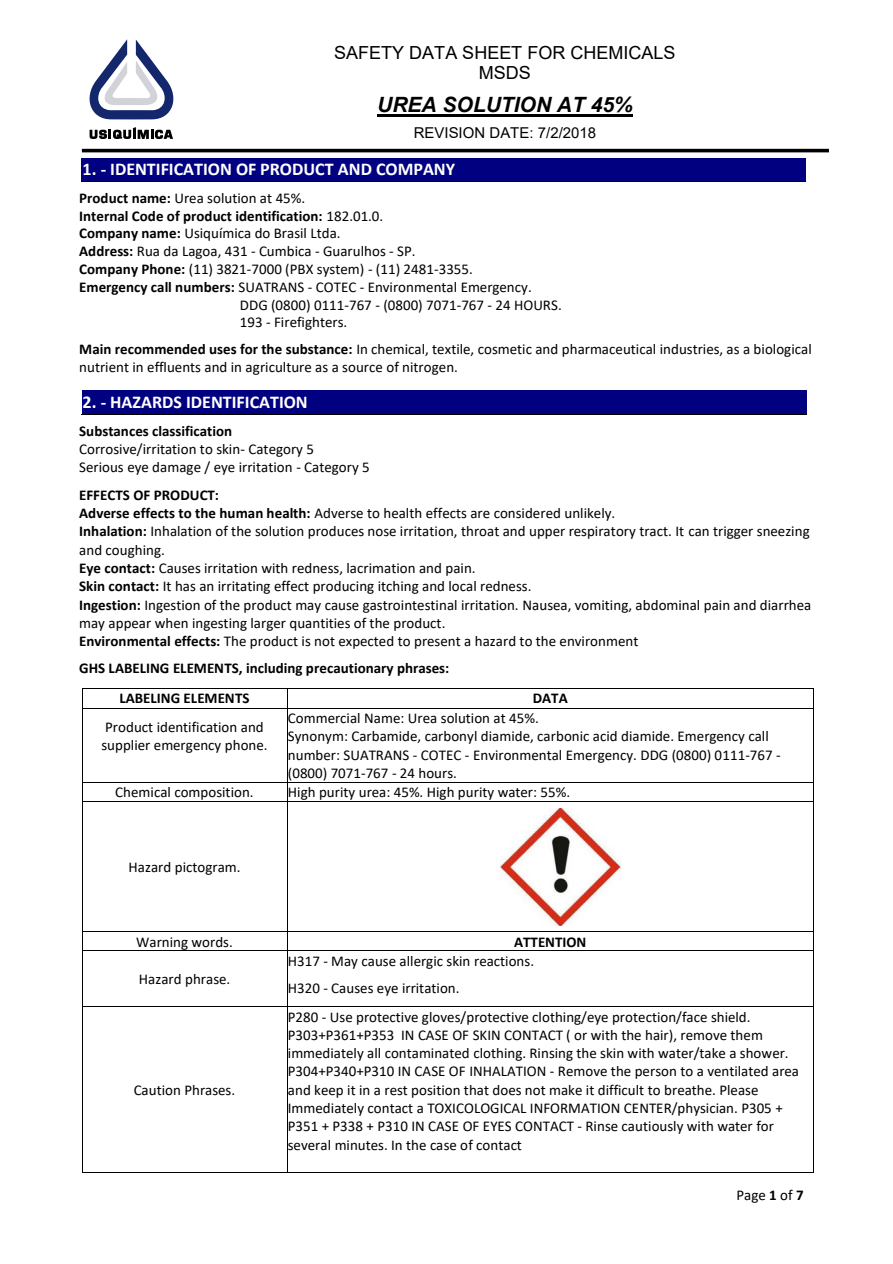
<style>
.page{position:relative;width:893px;height:1264px;background:#fff}
.page>*{position:absolute;margin:0;border:0;box-sizing:border-box;transform-origin:0 0}
.t1{font:italic 700 21px "Arial";color:#000}
.t2{font:700 18px "Calibri";color:#fff}
.t3{font:18px/20.7px "Arial";color:#000;text-align:center}
.t4{font:15px/18.3px "Calibri";color:#000}
.t5{font:700 15px/29.8px "Calibri";color:#000}
.t6{font:15px "Arial";color:#000}
.s1{font-weight:700}
.s2{font-weight:400}
</style>
<div class="page">
<hr style="left:377px;top:114px;width:255px;height:2px;background:#000">
<hr style="left:82px;top:688px;width:205px;height:1px;background:#000">
<hr style="left:287px;top:688px;width:526px;height:1px;background:#000">
<svg style="left:82px;top:689px;width:1px;height:18px"></svg>
<hr style="left:82px;top:707px;width:205px;height:1px;background:#000">
<svg style="left:287px;top:689px;width:1px;height:18px"></svg>
<hr style="left:287px;top:707px;width:526px;height:1px;background:#000">
<svg style="left:813px;top:688px;width:1px;height:20px"></svg>
<hr style="left:82px;top:708px;width:1px;height:73px;background:#000">
<hr style="left:287px;top:708px;width:1px;height:73px;background:#000">
<hr style="left:813px;top:708px;width:1px;height:73px;background:#000">
<hr style="left:82px;top:781px;width:205px;height:1px;background:#000">
<hr style="left:287px;top:781px;width:526px;height:1px;background:#000">
<svg style="left:82px;top:782px;width:1px;height:18px"></svg>
<hr style="left:82px;top:800px;width:205px;height:1px;background:#000">
<svg style="left:287px;top:782px;width:1px;height:18px"></svg>
<hr style="left:287px;top:800px;width:526px;height:1px;background:#000">
<svg style="left:813px;top:781px;width:1px;height:20px"></svg>
<hr style="left:82px;top:801px;width:1px;height:130px;background:#000">
<hr style="left:287px;top:801px;width:1px;height:130px;background:#000">
<hr style="left:813px;top:801px;width:1px;height:130px;background:#000">
<hr style="left:82px;top:931px;width:205px;height:1px;background:#000">
<hr style="left:287px;top:931px;width:526px;height:1px;background:#000">
<svg style="left:82px;top:932px;width:1px;height:18px"></svg>
<hr style="left:82px;top:950px;width:205px;height:1px;background:#000">
<svg style="left:287px;top:932px;width:1px;height:18px"></svg>
<hr style="left:287px;top:950px;width:526px;height:1px;background:#000">
<svg style="left:813px;top:931px;width:1px;height:20px"></svg>
<hr style="left:82px;top:951px;width:1px;height:55px;background:#000">
<hr style="left:287px;top:951px;width:1px;height:55px;background:#000">
<hr style="left:813px;top:951px;width:1px;height:55px;background:#000">
<hr style="left:82px;top:1006px;width:205px;height:1px;background:#000">
<hr style="left:287px;top:1006px;width:526px;height:1px;background:#000">
<hr style="left:82px;top:1006px;width:1px;height:165px;background:#000">
<hr style="left:82px;top:1171px;width:205px;height:1px;background:#000">
<hr style="left:287px;top:1006px;width:1px;height:165px;background:#000">
<hr style="left:287px;top:1171px;width:526px;height:1px;background:#000">
<hr style="left:813px;top:1006px;width:1px;height:165px;background:#000">
<div style="left:82px;top:158px;width:723px;height:22px;background:#010080"></div>
<hr style="left:82px;top:158px;width:724px;height:1px;background:#010080">
<hr style="left:82px;top:180px;width:724px;height:1px;background:#010080">
<hr style="left:81px;top:181px;width:725px;height:1px;background:#000">
<div style="left:82px;top:391px;width:724px;height:23px;background:#010080"></div>
<hr style="left:81px;top:414px;width:725px;height:1px;background:#000">
<img style="left:81px;top:148px;width:748px;height:5px">
<img style="left:500px;top:808px;width:121px;height:116px">
<svg style="left:90px;top:39px;width:83px;height:80px"></svg>
<svg style="left:90px;top:127px;width:83px;height:12px"></svg>
<p class="t3" style="left:334px;top:42px;width:343px">SAFETY DATA SHEET FOR CHEMICALS<br>MSDS</p>
<h1 class="t1" style="left:377px;top:91px;width:257px">UREA SOLUTION AT 45%</h1>
<p class="t6" style="left:414px;top:122px;width:184px">REVISION DATE: 7/2/2018</p>
<p class="t2" style="left:82px;top:156px;width:374px">1. - IDENTIFICATION OF PRODUCT AND COMPANY</p>
<p class="t4" style="left:79px;top:188px;width:227px"><span class="s1">Product name:</span> Urea solution at 45%.</p>
<p class="t5" style="left:79px;top:200px;width:305px">Internal Code of product identification: <span class="s2">182.01.0.</span></p>
<p class="t4" style="left:79px;top:224px;width:263px"><span class="s1">Company name:</span> Usiquímica do Brasil Ltda.</p>
<p class="t4" style="left:79px;top:241px;width:338px"><span class="s1">Address:</span> Rua da Lagoa, 431 - Cumbica - Guarulhos - SP.</p>
<p class="t4" style="left:79px;top:259px;width:395px"><span class="s1">Company Phone:</span> (11) 3821-7000 (PBX system) - (11) 2481-3355.</p>
<p class="t4" style="left:79px;top:277px;width:454px"><span class="s1">Emergency call numbers:</span> SUATRANS - COTEC - Environmental Emergency.</p>
<p class="t4" style="left:240px;top:295px;width:323px">DDG (0800) 0111-767 - (0800) 7071-767 - 24 HOURS.</p>
<p class="t4" style="left:240px;top:313px;width:109px">193 - Firefighters.</p>
<p class="t4" style="left:79px;top:339px;width:734px;line-height:17.9px"><span class="s1">Main recommended uses for the substance:</span> In chemical, textile, cosmetic and pharmaceutical industries, as a biological nutrient in effluents and in agriculture as a source of nitrogen.</p>
<p class="t2" style="left:82px;top:389px;width:227px">2. - HAZARDS IDENTIFICATION</p>
<p class="t5" style="left:79px;top:415px;width:154px">Substances classification</p>
<p class="t4" style="left:79px;top:439px;width:292px">Corrosive/irritation to skin- Category 5<br>Serious eye damage / eye irritation - Category 5</p>
<p class="t4" style="left:79px;top:485px;width:733px"><span class="s1">EFFECTS OF PRODUCT:<br>Adverse effects to the human health:</span> Adverse to health effects are considered unlikely.<br><span class="s1">Inhalation:</span> Inhalation of the solution produces nose irritation, throat and upper respiratory tract. It can trigger sneezing and coughing.<br><span class="s1">Eye contact:</span> Causes irritation with redness, lacrimation and pain.<br><span class="s1">Skin contact:</span> It has an irritating effect producing itching and local redness.<br><span class="s1">Ingestion:</span> Ingestion of the product may cause gastrointestinal irritation. Nausea, vomiting, abdominal pain and diarrhea may appear when ingesting larger quantities of the product.<br><span class="s1">Environmental effects:</span> The product is not expected to present a hazard to the environment</p>
<p class="t5" style="left:119px;top:653px;width:331px;text-indent:-40px">GHS LABELING ELEMENTS, including precautionary phrases:<br>LABELING ELEMENTS</p>
<p class="t5" style="left:533px;top:683px;width:36px">DATA</p>
<p class="t4" style="left:101px;top:717px;width:168px">Product identification and supplier emergency phone.</p>
<p class="t4" style="left:288px;top:708px;width:494px">Commercial Name: Urea solution at 45%.<br>Synonym: Carbamide, carbonyl diamide, carbonic acid diamide. Emergency call number: SUATRANS - COTEC - Environmental Emergency. DDG (0800) 0111-767 - (0800) 7071-767 - 24 hours.</p>
<p class="t4" style="left:115px;top:782px;width:140px">Chemical composition.</p>
<p class="t4" style="left:288px;top:782px;width:284px">High purity urea: 45%. High purity water: 55%.</p>
<p class="t4" style="left:129px;top:856px;width:113px">Hazard pictogram.</p>
<p class="t4" style="left:136px;top:931px;width:98px">Warning words.</p>
<p class="t5" style="left:514px;top:926px;width:74px">ATTENTION</p>
<p class="t4" style="left:139px;top:968px;width:93px">Hazard phrase.</p>
<p class="t4" style="left:288px;top:946px;width:248px;line-height:27.3px">H317 - May cause allergic skin reactions.<br>H320 - Causes eye irritation.</p>
<p class="t4" style="left:134px;top:1080px;width:103px">Caution Phrases.</p>
<p class="t4" style="left:288px;top:1006px;width:512px">P280 - Use protective gloves/protective clothing/eye protection/face shield.<br>P303+P361+P353 IN CASE OF SKIN CONTACT ( or with the hair), remove them immediately all contaminated clothing. Rinsing the skin with water/take a shower.<br>P304+P340+P310 IN CASE OF INHALATION - Remove the person to a ventilated area and keep it in a rest position that does not make it difficult to breathe. Please Immediately contact a TOXICOLOGICAL INFORMATION CENTER/physician. P305 + P351 + P338 + P310 IN CASE OF EYES CONTACT - Rinse cautiously with water for several minutes. In the case of contact</p>
<p class="t4" style="left:736px;top:1184px;width:69px">Page <span class="s1">1</span> of <span class="s1">7</span></p>
</div>
